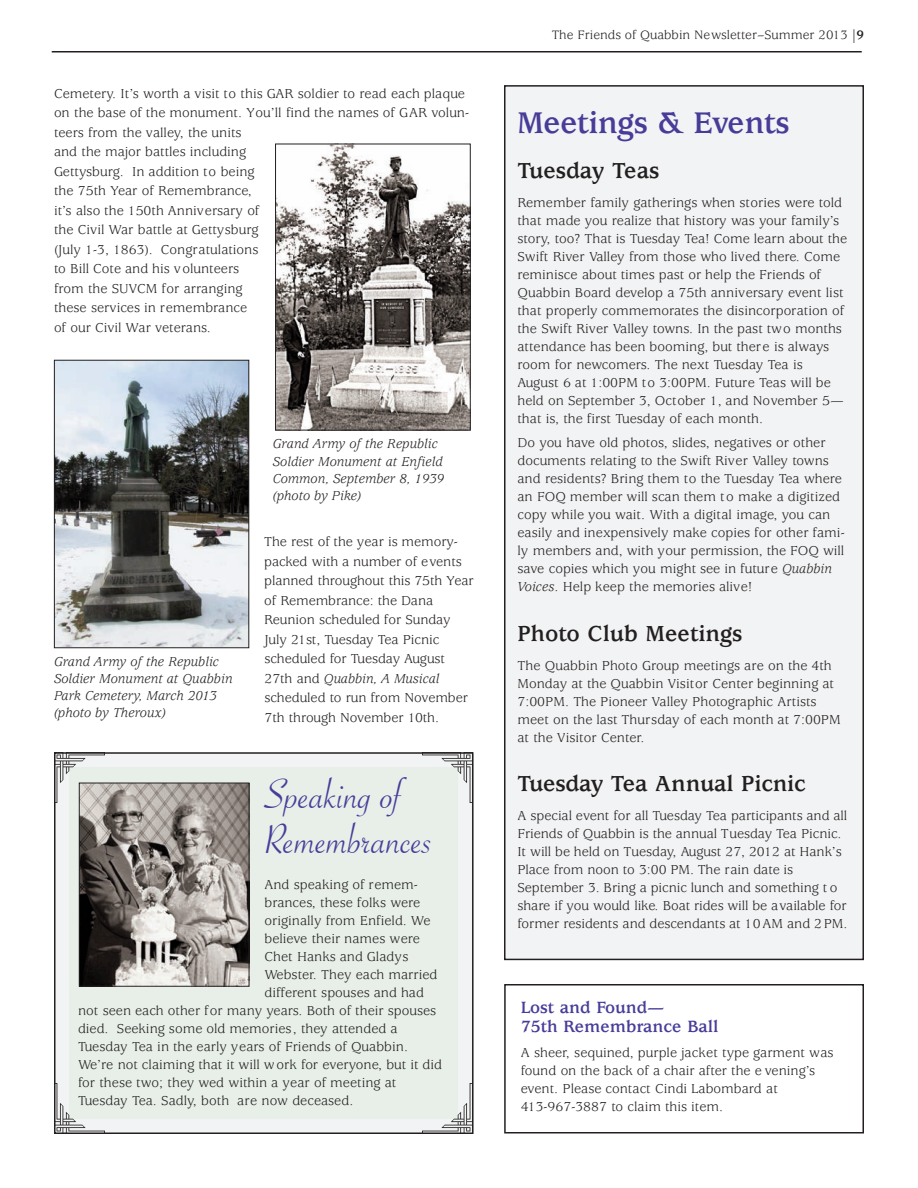
<style>
.page{position:relative;width:918px;height:1188px;background:#fff}
.page>*{position:absolute;margin:0;border:0;box-sizing:border-box;transform-origin:0 0}
.t1{font:45px/45px "Savoye Let Plain";color:#473d99}
.t2{font:700 33px "Usherwood";letter-spacing:-.01em;color:#473d99}
.t3{font:700 24px "Usherwood";letter-spacing:-.005em;color:#231f20}
.t4{font:700 18px/19.5px "Usherwood";color:#473d99}
.t5{font:14.25px/18px "Usherwood";color:#231f20}
.t6{font:italic 14.25px/17.1px "Usherwood";color:#231f20}
.t7{font:13.5px "Usherwood";color:#231f20}
.s1{font-style:italic}
.s2{font-weight:700}
</style>
<div class="page">
<hr style="left:52px;top:51px;width:810px;height:1px;background:#231f20">
<img style="left:277px;top:146px;width:192px;height:282px">
<div style="left:275px;top:144px;width:196px;height:286px;border:1px solid #231f20"></div>
<img style="left:56px;top:362px;width:191px;height:284px">
<div style="left:54px;top:360px;width:195px;height:288px;border:1px solid #231f20"></div>
<div style="left:505px;top:86px;width:358px;height:873px;background:#f2f3f4"></div>
<div style="left:504px;top:85px;width:360px;height:875px;border:2px solid #231f20"></div>
<div style="left:504px;top:984px;width:360px;height:150px;border:2px solid #231f20"></div>
<div style="left:55px;top:753px;width:418px;height:380px;background:#f2f3f4"></div>
<div style="left:69px;top:768px;width:388px;height:351px;background:#e7efe8"></div>
<img style="left:54px;top:753px;width:50px;height:50px">
<img style="left:422px;top:753px;width:50px;height:50px">
<img style="left:422px;top:1084px;width:50px;height:50px">
<img style="left:54px;top:1084px;width:50px;height:50px">
<img style="left:54px;top:803px;width:4px;height:281px">
<img style="left:81px;top:785px;width:166px;height:200px">
<div style="left:79px;top:783px;width:170px;height:204px;border:1px solid #231f20"></div>
<p class="t5" style="left:54px;top:84px;width:417px;line-height:19.5px">Cemetery. It’s worth a visit to this GAR soldier to read each plaque on the base of the monument. You’ll find the names of GAR volun&shy;teers from the valley, the units<br>and the major battles including<br>Gettysburg. In addition to being<br>the 75th Year of Remembrance,<br>it’s also the 150th Anniversary of<br>the Civil War battle at Gettysburg<br>(July 1-3, 1863). Congratulations<br>to Bill Cote and his volunteers<br>from the SUVCM for arranging<br>these services in remembrance<br>of our Civil War veterans.</p>
<p class="t6" style="left:54px;top:653px;width:180px">Grand Army of the Republic<br>Soldier Monument at Quabbin<br>Park Cemetery, March 2013 (photo by Theroux)</p>
<p class="t6" style="left:273px;top:436px;width:173px">Grand Army of the Republic<br>Soldier Monument at Enfield<br>Common, September 8, 1939 (photo by Pike)</p>
<p class="t5" style="left:264px;top:533px;width:211px;line-height:19.5px">The rest of the year is memory&shy;packed with a number of events planned throughout this 75th Year of Remembrance: the Dana<br>Reunion scheduled for Sunday<br>July 21st, Tuesday Tea Picnic scheduled for Tuesday August<br>27th and <span class="s1">Quabbin, A Musical </span>scheduled to run from November<br>7th through November 10th.</p>
<h1 class="t1" style="left:264px;top:772px;width:169px">Speaking of<br>Remembrances</h1>
<p class="t5" style="left:264px;top:876px;width:155px">And speaking of remem-</p>
<p class="t5" style="left:264px;top:894px;width:157px">brances, these folks were</p>
<p class="t5" style="left:264px;top:912px;width:168px">originally from Enfield. We</p>
<p class="t5" style="left:264px;top:930px;width:157px">believe their names were</p>
<p class="t5" style="left:264px;top:948px;width:145px">Chet Hanks and Gladys</p>
<p class="t5" style="left:264px;top:966px;width:175px">Webster. They each married</p>
<p class="t5" style="left:264px;top:984px;width:161px">different spouses and had</p>
<p class="t5" style="left:78px;top:1002px;width:360px">not seen each other for many years. Both of their spouses</p>
<p class="t5" style="left:78px;top:1020px;width:321px">died. Seeking some old memories, they attended a</p>
<p class="t5" style="left:78px;top:1038px;width:332px">Tuesday Tea in the early years of Friends of Quabbin.</p>
<p class="t5" style="left:78px;top:1056px;width:366px">We’re not claiming that it will work for everyone, but it did</p>
<p class="t5" style="left:78px;top:1074px;width:320px">for these two; they wed within a year of meeting at</p>
<p class="t5" style="left:78px;top:1092px;width:277px">Tuesday Tea. Sadly, both are now deceased.</p>
<p class="t7" style="left:552px;top:28px;width:314px">The Friends of Quabbin Newsletter–Summer 2013 <span class="s2">|9</span></p>
<h2 class="t2" style="left:517px;top:104px;width:274px">Meetings &amp; Events</h2>
<h3 class="t3" style="left:517px;top:157px;width:143px">Tuesday Teas</h3>
<p class="t5" style="left:517px;top:194px;width:331px">Remember family gatherings when stories were told that made you realize that history was your family’s story, too? That is Tuesday Tea! Come learn about the Swift River Valley from those who lived there. Come reminisce about times past or help the Friends of Quabbin Board develop a 75th anniversary event list that properly commemorates the disincorporation of the Swift River Valley towns. In the past two months attendance has been booming, but there is always room for newcomers. The next Tuesday Tea is August 6 at 1:00PM to 3:00PM. Future Teas will be held on September 3, October 1, and November 5— that is, the first Tuesday of each month.</p>
<p class="t5" style="left:517px;top:434px;width:329px">Do you have old photos, slides, negatives or other documents relating to the Swift River Valley towns and residents? Bring them to the Tuesday Tea where an FOQ member will scan them to make a digitized copy while you wait. With a digital image, you can easily and inexpensively make copies for other fami&shy;ly members and, with your permission, the FOQ will save copies which you might see in future <span class="s1">Quabbin Voices</span>. Help keep the memories alive!</p>
<h3 class="t3" style="left:517px;top:620px;width:226px">Photo Club Meetings</h3>
<p class="t5" style="left:517px;top:657px;width:325px">The Quabbin Photo Group meetings are on the 4th Monday at the Quabbin Visitor Center beginning at 7:00PM. The Pioneer Valley Photographic Artists meet on the last Thursday of each month at 7:00PM at the Visitor Center.</p>
<h3 class="t3" style="left:517px;top:770px;width:290px">Tuesday Tea Annual Picnic</h3>
<p class="t5" style="left:517px;top:807px;width:331px">A special event for all Tuesday Tea participants and all Friends of Quabbin is the annual Tuesday Tea Picnic.<br>It will be held on Tuesday, August 27, 2012 at Hank’s Place from noon to 3:00 PM. The rain date is September 3. Bring a picnic lunch and something t o share if you would like. Boat rides will be available for former residents and descendants at 10AM and 2PM.</p>
<p class="t4" style="left:521px;top:998px;width:199px">Lost and Found—<br>75th Remembrance Ball</p>
<p class="t5" style="left:521px;top:1044px;width:314px">A sheer, sequined, purple jacket type garment was found on the back of a chair after the e vening’s event. Please contact Cindi Labombard at 413-967-3887 to claim this item.</p>
</div>
